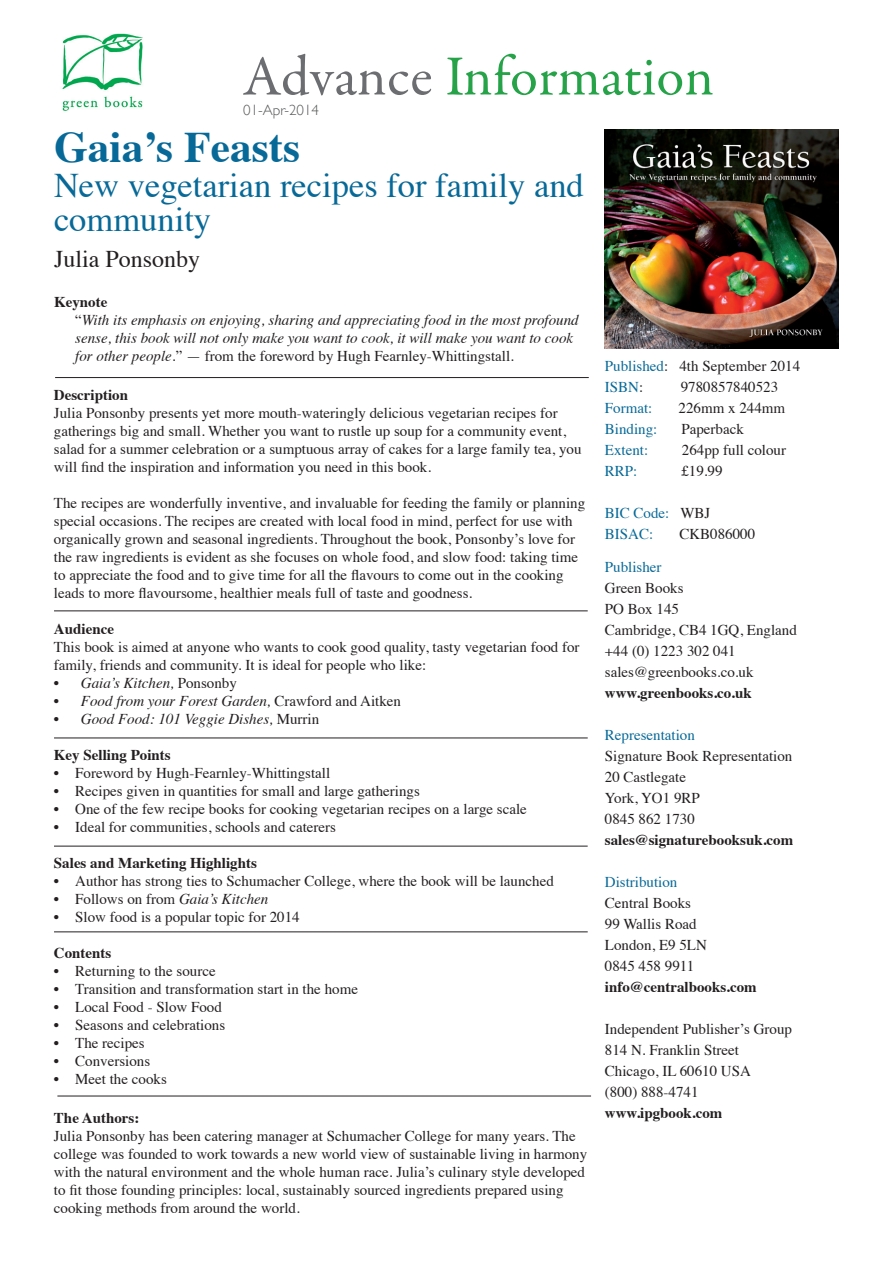
<style>
.page{position:relative;width:893px;height:1263px;background:#fff}
.page>*{position:absolute;margin:0;border:0;box-sizing:border-box;transform-origin:0 0}
.t1{font:57px "Garamond Premr Pro";letter-spacing:.005em;color:#26a348}
.t2{font:700 43.5px "Times";color:#076998}
.t3{font:34.5px/34.5px "Times";color:#076998}
.t4{font:24px "Times";color:#231f20}
.t5{font:15px/21px "Times";color:#231f20}
.t6{font:italic 15px/18px "Times";color:#231f20}
.t7{font:700 15px "Times";color:#231f20}
.t8{font:15px/21px "Times";color:#076998}
.t9{font:300 15px "Gill Sans";color:#57585a}
.s1{color:#6c6d70}
.s2{font-weight:700;font-style:normal}
.s3{font-style:normal}
.s4{font-style:italic}
.s5{color:#076998}
.s6{color:#231f20}
</style>
<div class="page">
<img style="left:62px;top:33px;width:81px;height:78px">
<hr style="left:54px;top:611px;width:534px;height:1px;background:#231f20">
<hr style="left:54px;top:738px;width:534px;height:1px;background:#231f20">
<hr style="left:54px;top:846px;width:534px;height:1px;background:#231f20">
<hr style="left:54px;top:932px;width:534px;height:1px;background:#231f20">
<hr style="left:57px;top:1096px;width:534px;height:1px;background:#231f20">
<hr style="left:55px;top:377px;width:534px;height:1px;background:#231f20">
<img style="left:605px;top:130px;width:234px;height:218px">
<h1 class="t1" style="left:243px;top:42px;width:473px"><span class="s1">Advance</span> Information</h1>
<h2 class="t2" style="left:54px;top:106px;width:248px">Gaia’s Feasts</h2>
<h3 class="t3" style="left:54px;top:165px;width:531px">New vegetarian recipes for family and community</h3>
<h3 class="t4" style="left:54px;top:237px;width:148px">Julia Ponsonby</h3>
<p class="t6" style="left:75px;top:292px;width:505px;text-indent:-21px"><span class="s2">Keynote<br></span><span class="s3">“</span>With its emphasis on enjoying, sharing and appreciating food in the most profound sense, this book will not only make you want to cook, it will make you want to cook for other people.<span class="s3">” — from the foreword by Hugh Fearnley-Whittingstall.</span></p>
<p class="t7" style="left:54px;top:380px;width:76px">Description</p>
<p class="t5" style="left:54px;top:403px;width:529px;line-height:18px">Julia Ponsonby presents yet more mouth-wateringly delicious vegetarian recipes for gatherings big and small. Whether you want to rustle up soup for a community event, salad for a summer celebration or a sumptuous array of cakes for a large family tea, you will find the inspiration and information you need in this book.</p>
<p class="t5" style="left:54px;top:493px;width:533px;line-height:18px">The recipes are wonderfully inventive, and invaluable for feeding the family or planning special occasions. The recipes are created with local food in mind, perfect for use with organically grown and seasonal ingredients. Throughout the book, Ponsonby’s love for the raw ingredients is evident as she focuses on whole food, and slow food: taking time to appreciate the food and to give time for all the flavours to come out in the cooking leads to more flavoursome, healthier meals full of taste and goodness.</p>
<p class="t7" style="left:54px;top:614px;width:62px">Audience</p>
<p class="t5" style="left:54px;top:637px;width:527px;line-height:18px">This book is aimed at anyone who wants to cook good quality, tasty vegetarian food for family, friends and community. It is ideal for people who like:</p>
<p class="t6" style="left:54px;top:673px;width:184px"><span class="s3">•</span> Gaia’s Kitchen, <span class="s3">Ponsonby</span></p>
<p class="t6" style="left:54px;top:691px;width:348px"><span class="s3">•</span> Food from your Forest Garden, <span class="s3">Crawford and Aitken</span></p>
<p class="t6" style="left:54px;top:709px;width:267px"><span class="s3">•</span> Good Food: 101 Veggie Dishes, <span class="s3">Murrin</span></p>
<p class="t7" style="left:54px;top:740px;width:118px">Key Selling Points</p>
<p class="t5" style="left:54px;top:761px;width:278px">• Foreword by Hugh-Fearnley-Whittingstall</p>
<p class="t5" style="left:54px;top:779px;width:367px">• Recipes given in quantities for small and large gatherings</p>
<p class="t5" style="left:54px;top:797px;width:474px">• One of the few recipe books for cooking vegetarian recipes on a large scale</p>
<p class="t5" style="left:54px;top:815px;width:284px">• Ideal for communities, schools and caterers</p>
<p class="t7" style="left:54px;top:848px;width:204px">Sales and Marketing Highlights</p>
<p class="t5" style="left:54px;top:869px;width:501px">• Author has strong ties to Schumacher College, where the book will be launched</p>
<p class="t5" style="left:54px;top:887px;width:216px">• Follows on from <span class="s4">Gaia’s Kitchen</span></p>
<p class="t5" style="left:54px;top:905px;width:247px">• Slow food is a popular topic for 2014</p>
<p class="t7" style="left:54px;top:938px;width:59px">Contents</p>
<p class="t5" style="left:54px;top:959px;width:163px">• Returning to the source</p>
<p class="t5" style="left:54px;top:977px;width:306px">• Transition and transformation start in the home</p>
<p class="t5" style="left:54px;top:995px;width:169px">• Local Food - Slow Food</p>
<p class="t5" style="left:54px;top:1013px;width:173px">• Seasons and celebrations</p>
<p class="t5" style="left:54px;top:1031px;width:92px">• The recipes</p>
<p class="t5" style="left:54px;top:1049px;width:98px">• Conversions</p>
<p class="t5" style="left:54px;top:1067px;width:114px">• Meet the cooks</p>
<p class="t7" style="left:54px;top:1103px;width:87px">The Authors:</p>
<p class="t5" style="left:54px;top:1126px;width:535px;line-height:18px">Julia Ponsonby has been catering manager at Schumacher College for many years. The college was founded to work towards a new world view of sustainable living in harmony with the natural environment and the whole human race. Julia’s culinary style developed to fit those founding principles: local, sustainably sourced ingredients prepared using cooking methods from around the world.</p>
<p class="t9" style="left:243px;top:99px;width:77px">01-Apr-2014</p>
<p class="t5" style="left:605px;top:354px;width:197px"><span class="s5">Published</span>: 4th September 2014<br><span class="s5">ISBN</span>:</p>
<p class="t5" style="left:681px;top:375px;width:99px">9780857840523</p>
<p class="t8" style="left:605px;top:396px;width:49px">Format:</p>
<p class="t5" style="left:679px;top:396px;width:108px">226mm x 244mm</p>
<p class="t8" style="left:605px;top:417px;width:54px">Binding:</p>
<p class="t5" style="left:681px;top:417px;width:64px">Paperback</p>
<p class="t8" style="left:605px;top:438px;width:45px">Extent:</p>
<p class="t5" style="left:682px;top:438px;width:106px">264pp full colour</p>
<p class="t8" style="left:605px;top:459px;width:34px">RRP:</p>
<p class="t5" style="left:681px;top:459px;width:43px">£19.99</p>
<p class="t8" style="left:605px;top:501px;width:107px">BIC Code: <span class="s6">WBJ<br></span>BISAC:</p>
<p class="t5" style="left:679px;top:522px;width:77px">CKB086000</p>
<p class="t8" style="left:605px;top:555px;width:58px">Publisher</p>
<p class="t5" style="left:605px;top:576px;width:194px">Green Books<br>PO Box 145<br>Cambridge, CB4 1GQ, England +44 (0) 1223 302 041 sales@greenbooks.co.uk</p>
<p class="t7" style="left:605px;top:679px;width:148px">www.greenbooks.co.uk</p>
<p class="t8" style="left:605px;top:723px;width:91px">Representation</p>
<p class="t5" style="left:605px;top:744px;width:189px">Signature Book Representation<br>20 Castlegate<br>York, YO1 9RP<br>0845 862 1730</p>
<p class="t7" style="left:605px;top:826px;width:190px">sales@signaturebooksuk.com</p>
<p class="t8" style="left:605px;top:870px;width:74px">Distribution</p>
<p class="t5" style="left:605px;top:891px;width:104px">Central Books<br>99 Wallis Road<br>London, E9 5LN<br>0845 458 9911</p>
<p class="t7" style="left:605px;top:973px;width:153px">info@centralbooks.com</p>
<p class="t5" style="left:605px;top:1017px;width:189px">Independent Publisher’s Group<br>814 N. Franklin Street<br>Chicago, IL 60610 USA<br>(800) 888-4741</p>
<p class="t7" style="left:605px;top:1099px;width:119px">www.ipgbook.com</p>
</div>
